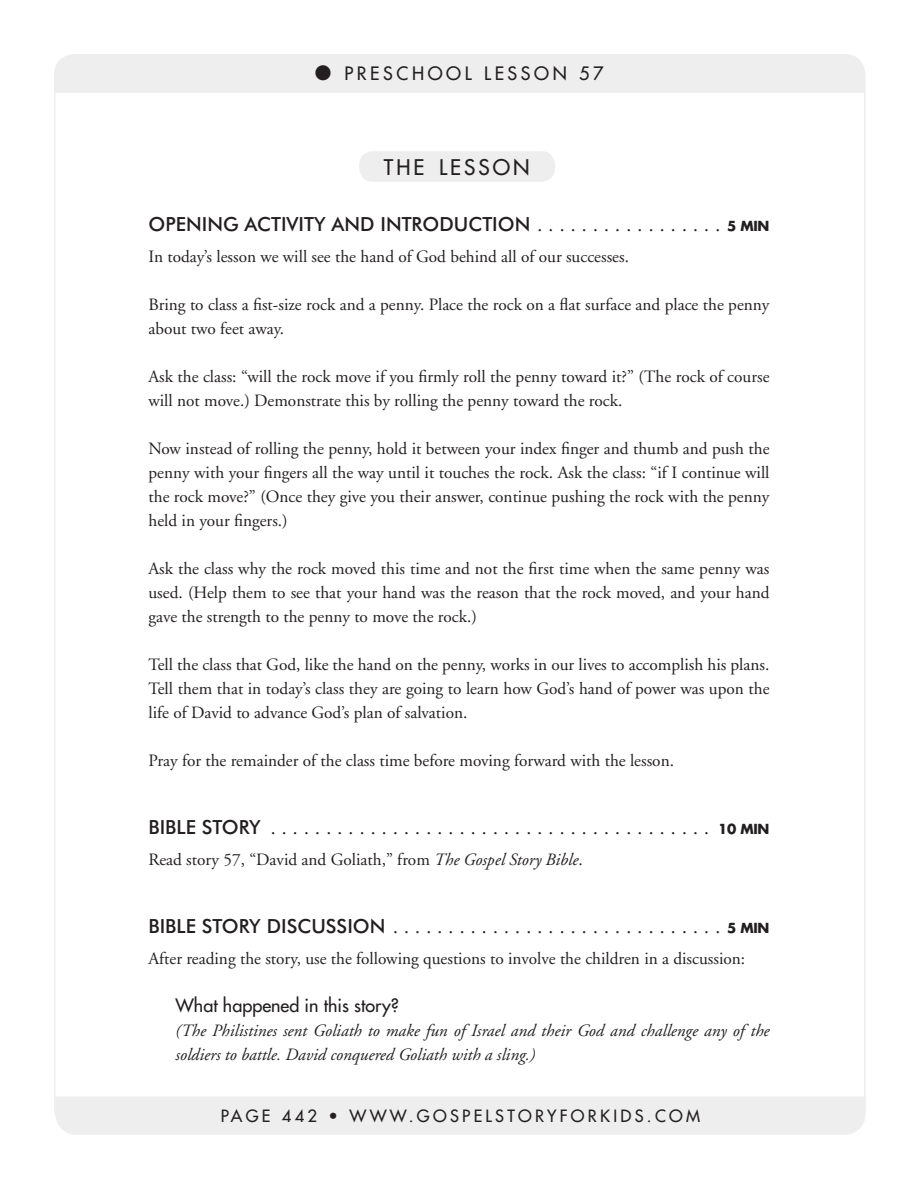
<style>
.page{position:relative;width:918px;height:1188px;background:#fff}
.page>*{position:absolute;margin:0;border:0;box-sizing:border-box;transform-origin:0 0}
.t1{font:21px "Futura";letter-spacing:.145em;color:#231f20}
.t2{font:19.5px "Adobe Garamond";color:#231f20}
.t3{font:500 19.5px "Futura BT";color:#231f20}
.t4{font:18px "Futura";color:#231f20}
.t5{font:18px "Futura";letter-spacing:.2em;color:#231f20}
.t6{font:17.25px/24px "Adobe Garamond";color:#231f20;text-align:justify}
.t7{font:italic 17.25px/24px "Adobe Garamond";color:#231f20}
.t8{font:16.5px "Futura";letter-spacing:.2em;color:#231f20}
.s1{font-family:"Adobe Garamond";font-weight:400}
.s2{font-family:"Futura";font-weight:700;font-size:13.5px}
.s3{font-family:"Futura BT";font-weight:500}
.s4{font-style:italic}
.s5{color:#fff}
</style>
<div class="page">
<div style="left:55px;top:55px;width:810px;height:38px;background:#eeeeef"></div>
<div style="left:359px;top:151px;width:196px;height:31px;background:#eeeeef;border-radius:14px"></div>
<div style="left:56px;top:1096px;width:810px;height:39px;background:#eeeeef"></div>
<p class="t5" style="left:315px;top:62px;width:290px">● PRESCH OOL LESSON 57</p>
<p class="t1" style="left:384px;top:154px;width:147px">THE LESSON</p>
<p class="t3" style="left:148px;top:212px;width:623px">OPENING ACTIVITY AND INTRODUCTION <span class="s1">. . . . . . . . . . . . . . . . .</span> <span class="s2">5 MIN</span></p>
<p class="t6" style="left:148px;top:245px;width:482px">In today’s lesson we will see the hand of God behind all of our successes.</p>
<p class="t6" style="left:148px;top:293px;width:622px">Bring to class a fist-size rock and a penny. Place the rock on a flat surface and place the penny about two feet away.</p>
<p class="t6" style="left:148px;top:365px;width:623px">Ask the class: “will the rock move if you firmly roll the penny toward it?” (The rock of course will not move.) Demonstrate this by rolling the penny toward the rock.</p>
<p class="t6" style="left:148px;top:437px;width:623px">Now instead of rolling the penny, hold it between your index finger and thumb and push the penny with your fingers all the way until it touches the rock. Ask the class: “if I continue will the rock move?” (Once they give you their answer, continue pushing the rock with the penny held in your fingers.)</p>
<p class="t6" style="left:148px;top:557px;width:623px">Ask the class why the rock moved this time and not the first time when the same penny was used. (Help them to see that your hand was the reason that the rock moved, and your hand gave the strength to the penny to move the rock.)</p>
<p class="t6" style="left:148px;top:653px;width:623px">Tell the class that God, like the hand on the penny, works in our lives to accomplish his plans.<br>Tell them that in today’s class they are going to learn how God’s hand of power was upon the life of David to advance God’s plan of salvation.</p>
<p class="t6" style="left:148px;top:749px;width:527px">Pray for the remainder of the class time before moving forward with the lesson.</p>
<p class="t2" style="left:148px;top:817px;width:623px"><span class="s3">BIBLE STORY</span> ........................................ <span class="s2">10 MIN</span></p>
<p class="t6" style="left:148px;top:848px;width:436px">Read story 57, “David and Goliath,” from <span class="s4">The Gospel Story Bible</span>.</p>
<p class="t2" style="left:148px;top:916px;width:623px"><span class="s3">BIBLE STORY DISCUSSION</span>.............................. <span class="s2">5 MIN</span></p>
<p class="t6" style="left:148px;top:947px;width:598px">After reading the story, use the following questions to involve the children in a discussion:</p>
<p class="t4" style="left:149px;top:994px;width:252px"><span class="s5">■</span> WHAT HAPPENED IN THIS STORY?</p>
<p class="t7" style="left:176px;top:1019px;width:596px">(The Philistines sent Goliath to make fun of Israel and their God and challenge any of the soldiers to battle. David conquered Goliath with a sling.)</p>
<p class="t8" style="left:221px;top:1105px;width:481px">PAGE 442 • WWW.G OSPE LSTORYFORKIDS.COM</p>
</div>
